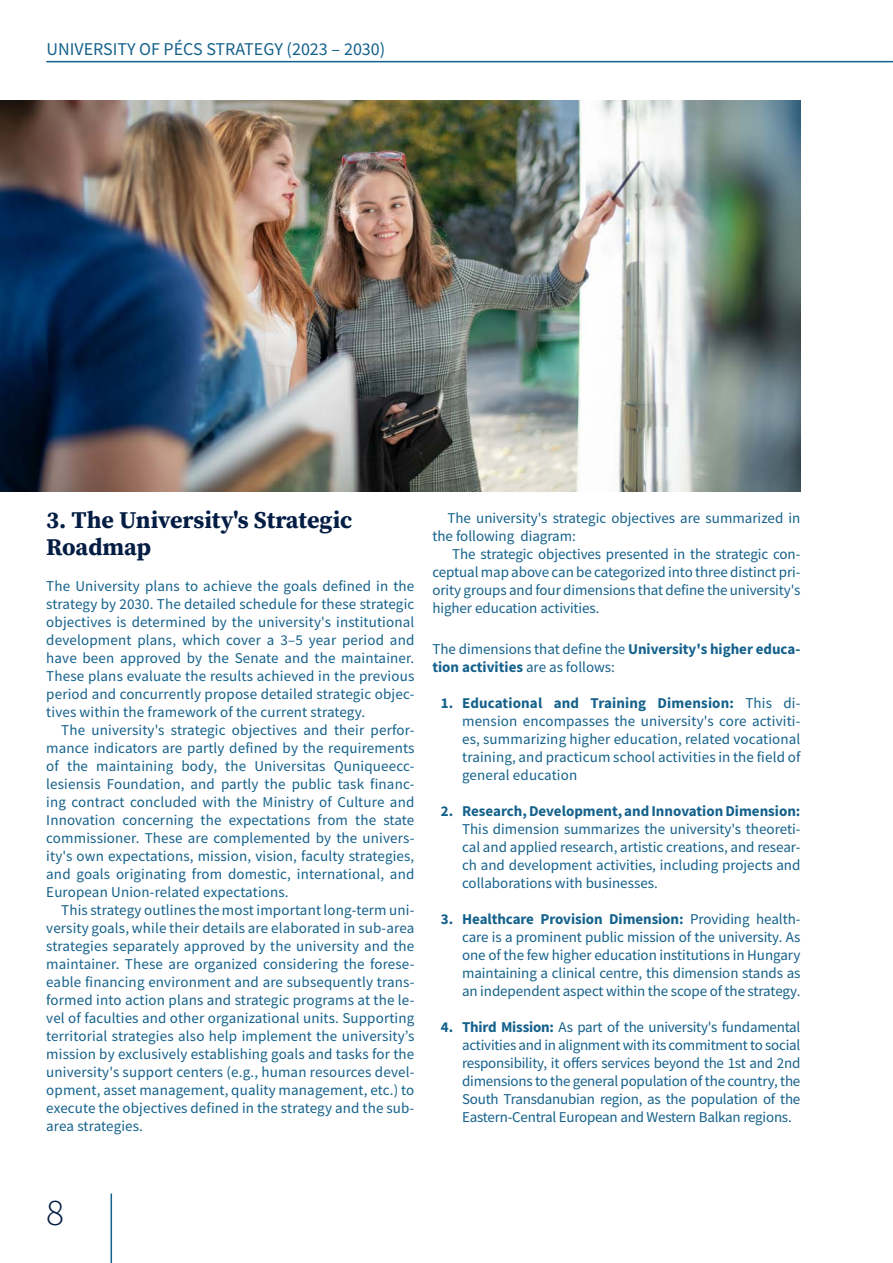
<style>
.page{position:relative;width:893px;height:1263px;background:#fff}
.page>*{position:absolute;margin:0;border:0;box-sizing:border-box;transform-origin:0 0}
.t1{font:300 37.5px "Source Sans Pro";color:#041d44}
.t2{font:700 24px/27px "Source Serif Pro";color:#041d44}
.t3{font:18px "Source Sans Pro";color:#14618b}
.t4{font:15px/18px "Source Sans Pro";color:#14618b;text-align:justify}
.t5{font:700 15px "Source Sans Pro";color:#14618b}
.s1{font-weight:700}
</style>
<div class="page">
<hr style="left:46px;top:61px;width:847px;height:1px;background:#14618b">
<img style="left:0;top:100px;width:800px;height:392px">
<hr style="left:111px;top:1193px;width:1px;height:70px;background:#14618b">
<p class="t3" style="left:47px;top:38px;width:340px">UNIVERSITY OF PÉCS STRATEGY (2023 – 2030)</p>
<h2 class="t2" style="left:46px;top:506px;width:308px">3. The University's Strategic<br>Roadmap</h2>
<p class="t4" style="left:46px;top:577px;width:370px">The University plans to achieve the goals defined in the strategy by 2030. The detailed schedule for these strategic objectives is determined by the university's institutional development plans, which cover a 3–5 year period and have been approved by the Senate and the maintainer.<br>These plans evaluate the results achieved in the previous period and concurrently propose detailed strategic objec&shy;tives within the framework of the current strategy.</p>
<p class="t4" style="left:46px;top:721px;width:370px;text-indent:15px">The university's strategic objectives and their perfor&shy;mance indicators are partly defined by the requirements of the maintaining body, the Universitas Quniqueecc&shy;lesiensis Foundation, and partly the public task financ&shy;ing contract concluded with the Ministry of Culture and Innovation concerning the expectations from the state commissioner. These are complemented by the univers&shy;ity's own expectations, mission, vision, faculty strategies, and goals originating from domestic, international, and European Union-related expectations.</p>
<p class="t4" style="left:46px;top:901px;width:370px;text-indent:15px">This strategy outlines the most important long-term uni&shy;versity goals, while their details are elaborated in sub-area strategies separately approved by the university and the maintainer. These are organized considering the forese&shy;eable financing environment and are subsequently trans&shy;formed into action plans and strategic programs at the le&shy;vel of faculties and other organizational units. Supporting territorial strategies also help implement the university’s mission by exclusively establishing goals and tasks for the university's support centers (e.g., human resources devel&shy;opment, asset management, quality management, etc.) to execute the objectives defined in the strategy and the sub&shy;area strategies.</p>
<p class="t4" style="left:432px;top:509px;width:370px;text-indent:15px">The university's strategic objectives are summarized in the following diagram:</p>
<p class="t4" style="left:432px;top:545px;width:370px;text-indent:20px">The strategic objectives presented in the strategic con&shy;ceptual map above can be categorized into three distinct pri&shy;ority groups and four dimensions that define the university's higher education activities.</p>
<p class="t4" style="left:432px;top:640px;width:370px">The dimensions that define the <span class="s1">University's higher educa&shy;tion activities</span> are as follows:</p>
<p class="t4" style="left:462px;top:694px;width:340px;text-indent:-21px"><span class="s1">1. Educational and Training Dimension:</span> This di&shy;mension encompasses the university's core activiti&shy;es, summarizing higher education, related vocational training, and practicum school activities in the field of general education</p>
<p class="t5" style="left:441px;top:801px;width:361px">2. Research, Development, and Innovation Dimension:</p>
<p class="t4" style="left:462px;top:820px;width:340px">This dimension summarizes the university's theoreti&shy;cal and applied research, artistic creations, and resear&shy;ch and development activities, including projects and collaborations with businesses.</p>
<p class="t4" style="left:462px;top:910px;width:340px;text-indent:-21px"><span class="s1">3. Healthcare Provision Dimension:</span> Providing health&shy;care is a prominent public mission of the university. As one of the few higher education institutions in Hungary maintaining a clinical centre, this dimension stands as an independent aspect within the scope of the strategy.</p>
<p class="t4" style="left:462px;top:1018px;width:340px;text-indent:-21px"><span class="s1">4. Third Mission:</span> As part of the university's fundamental activities and in alignment with its commitment to social responsibility, it offers services beyond the 1st and 2nd dimensions to the general population of the country, the South Transdanubian region, as the population of the Eastern-Central European and Western Balkan regions.</p>
<h1 class="t1" style="left:46px;top:1190px;width:19px">8</h1>
</div>
